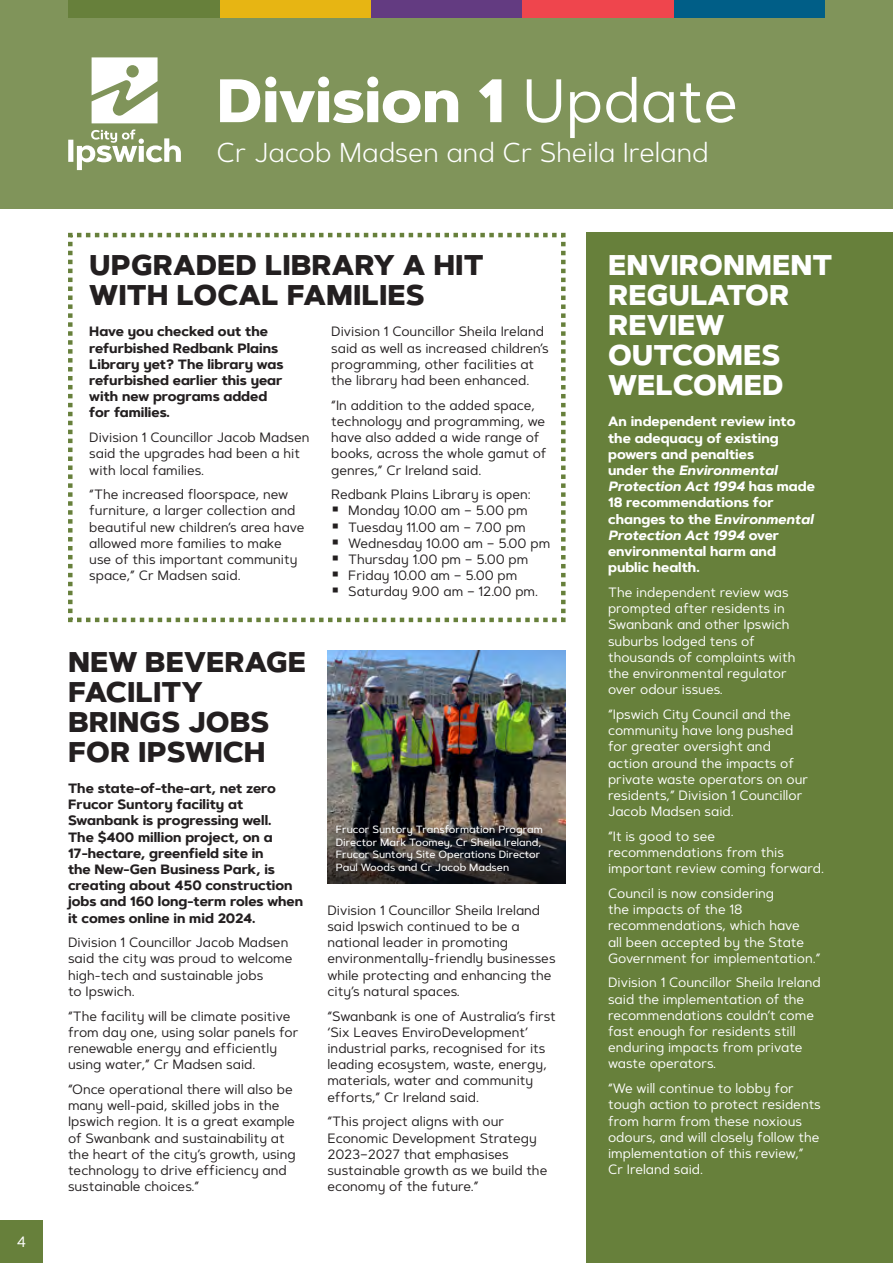
<style>
.page{position:relative;width:893px;height:1263px;background:#fff}
.page>*{position:absolute;margin:0;border:0;box-sizing:border-box;transform-origin:0 0}
.t1{font:800 61.2px "Artegra Sans Alt";color:#fff}
.t2{font:800 28.5px/30px "Artegra Sans Alt";color:#231f20}
.t3{font:800 28.5px/30px "Artegra Sans Alt";color:#fff}
.t4{font:300 27.3px "Artegra Sans Alt";color:#fff}
.t5{font:15px "Artegra Sans Alt";color:#fff}
.Body{font:13.5px/16.2px "Artegra Sans Alt";color:#231f20}
.Body_white{font:13.5px/16.2px "Artegra Sans Alt";color:#fff}
.Body-2{font:700 13.5px/16.2px "Artegra Sans Alt";color:#231f20}
.Body_white-2{font:700 13.5px/16.2px "Artegra Sans Alt";color:#fff}
.t6{font:500 10.5px/12.6px "Artegra Sans Alt";color:#fff}
.s1{font-weight:400}
.s2{font-style:italic}
</style>
<div class="page">
<div style="left:587px;top:233px;width:306px;height:1030px;background:#67803b"></div>
<div style="left:0;top:1220px;width:43px;height:43px;background:#67803b"></div>
<div style="left:0;top:0;width:893px;height:209px;background:#80945a"></div>
<svg style="left:92px;top:57px;width:66px;height:66px"></svg>
<svg style="left:68px;top:129px;width:113px;height:41px"></svg>
<div style="left:673px;top:0;width:152px;height:17px;background:#005e87"></div>
<div style="left:371px;top:0;width:151px;height:17px;background:#633b81"></div>
<div style="left:219px;top:0;width:152px;height:17px;background:#e7b513"></div>
<div style="left:522px;top:0;width:151px;height:17px;background:#ef454d"></div>
<div style="left:68px;top:0;width:152px;height:17px;background:#67803b"></div>
<img style="left:327px;top:651px;width:238px;height:155px">
<svg style="left:327px;top:806px;width:239px;height:78px;background:#393433"></svg>
<svg style="left:68px;top:233px;width:498px;height:389px"></svg>
<p class="t5" style="left:16px;top:1232px;width:11px">4</p>
<p class="t1" style="left:217px;top:54px;width:523px">Division 1 <span class="s1">Update</span></p>
<p class="t4" style="left:217px;top:134px;width:493px">Cr Jacob Madsen and Cr Sheila Ireland</p>
<p class="t2" style="left:89px;top:250px;width:396px">UPGRADED LIBRARY A HIT<br>WITH LOCAL FAMILIES</p>
<p class="Body-2" style="left:89px;top:324px;width:196px">Have you checked out the refurbished Redbank Plains<br>Library yet? The library was refurbished earlier this year with new programs added for families.</p>
<p class="Body" style="left:89px;top:429px;width:222px">Division 1 Councillor Jacob Madsen said the upgrades had been a hit with local families.</p>
<p class="Body" style="left:89px;top:486px;width:217px">“The increased floorspace, new furniture, a larger collection and beautiful new children’s area have allowed more families to make use of this important community space,” Cr Madsen said.</p>
<p class="Body" style="left:331px;top:323px;width:219px">Division 1 Councillor Sheila Ireland said as well as increased children’s programming, other facilities at the library had been enhanced.</p>
<p class="Body" style="left:331px;top:397px;width:217px">“In addition to the added space, technology and programming, we have also added a wide range of books, across the whole gamut of genres,” Cr Ireland said.</p>
<p class="Body" style="left:331px;top:486px;width:201px">Redbank Plains Library is open:</p>
<p class="Body" style="left:348px;top:502px;width:181px">Monday 10.00 am – 5.00 pm</p>
<p class="Body" style="left:348px;top:519px;width:179px">Tuesday 11.00 am – 7.00 pm</p>
<p class="Body" style="left:348px;top:535px;width:203px">Wednesday 10.00 am – 5.00 pm</p>
<p class="Body" style="left:348px;top:551px;width:182px">Thursday 1.00 pm – 5.00 pm</p>
<p class="Body" style="left:348px;top:567px;width:171px">Friday 10.00 am – 5.00 pm</p>
<p class="Body" style="left:348px;top:583px;width:191px">Saturday 9.00 am – 12.00 pm.</p>
<p class="t2" style="left:68px;top:647px;width:240px">NEW BEVERAGE<br>FACILITY<br>BRINGS JOBS<br>FOR IPSWICH</p>
<p class="Body-2" style="left:68px;top:780px;width:237px">The state-of-the-art, net zero<br>Frucor Suntory facility at<br>Swanbank is progressing well.<br>The $400 million project, on a<br>17-hectare, greenfield site in<br>the New-Gen Business Park, is creating about 450 construction jobs and 160 long-term roles when it comes online in mid 2024.</p>
<p class="Body" style="left:68px;top:934px;width:226px">Division 1 Councillor Jacob Madsen said the city was proud to welcome high-tech and sustainable jobs<br>to Ipswich.</p>
<p class="Body" style="left:68px;top:1007px;width:232px">“The facility will be climate positive from day one, using solar panels for renewable energy and efficiently using water,” Cr Madsen said.</p>
<p class="Body" style="left:68px;top:1081px;width:229px">“Once operational there will also be many well-paid, skilled jobs in the Ipswich region. It is a great example of Swanbank and sustainability at the heart of the city’s growth, using technology to drive efficiency and sustainable choices.”</p>
<p class="t6" style="left:336px;top:823px;width:209px">Frucor Suntory Transformation Program Director Mark Toomey, Cr Sheila Ireland, Frucor Suntory Site Operations Director Paul Woods and Cr Jacob Madsen</p>
<p class="Body" style="left:327px;top:902px;width:230px">Division 1 Councillor Sheila Ireland said Ipswich continued to be a national leader in promoting environmentally-friendly businesses while protecting and enhancing the city’s natural spaces.</p>
<p class="Body" style="left:327px;top:1007px;width:230px">“Swanbank is one of Australia’s first ‘Six Leaves EnviroDevelopment’ industrial parks, recognised for its leading ecosystem, waste, energy, materials, water and community efforts,” Cr Ireland said.</p>
<p class="Body" style="left:327px;top:1113px;width:221px">“This project aligns with our<br>Economic Development Strategy<br>2023–2027 that emphasises sustainable growth as we build the economy of the future.”</p>
<p class="t3" style="left:608px;top:250px;width:226px">ENVIRONMENT<br>REGULATOR<br>REVIEW<br>OUTCOMES<br>WELCOMED</p>
<p class="Body_white-2" style="left:608px;top:414px;width:208px">An independent review into the adequacy of existing powers and penalties<br>under the <span class="s2">Environmental<br>Protection Act 1994</span> has made<br>18 recommendations for changes to the E<span class="s2">nvironmental<br>Protection Act 1994</span> over environmental harm and public health.</p>
<p class="Body_white" style="left:608px;top:584px;width:189px">The independent review was prompted after residents in<br>Swanbank and other Ipswich suburbs lodged tens of thousands of complaints with the environmental regulator over odour issues.</p>
<p class="Body_white" style="left:608px;top:706px;width:201px">“Ipswich City Council and the community have long pushed for greater oversight and action around the impacts of private waste operators on our residents,” Division 1 Councillor<br>Jacob Madsen said.</p>
<p class="Body_white" style="left:608px;top:828px;width:218px">“It is good to see recommendations from this important review coming forward.</p>
<p class="Body_white" style="left:608px;top:885px;width:214px">Council is now considering<br>the impacts of the 18 recommendations, which have<br>all been accepted by the State<br>Government for implementation.”</p>
<p class="Body_white" style="left:608px;top:974px;width:214px">Division 1 Councillor Sheila Ireland said the implementation of the recommendations couldn’t come fast enough for residents still enduring impacts from private waste operators.</p>
<p class="Body_white" style="left:608px;top:1080px;width:214px">“We will continue to lobby for tough action to protect residents from harm from these noxious odours, and will closely follow the implementation of this review,”<br>Cr Ireland said.</p>
</div>
